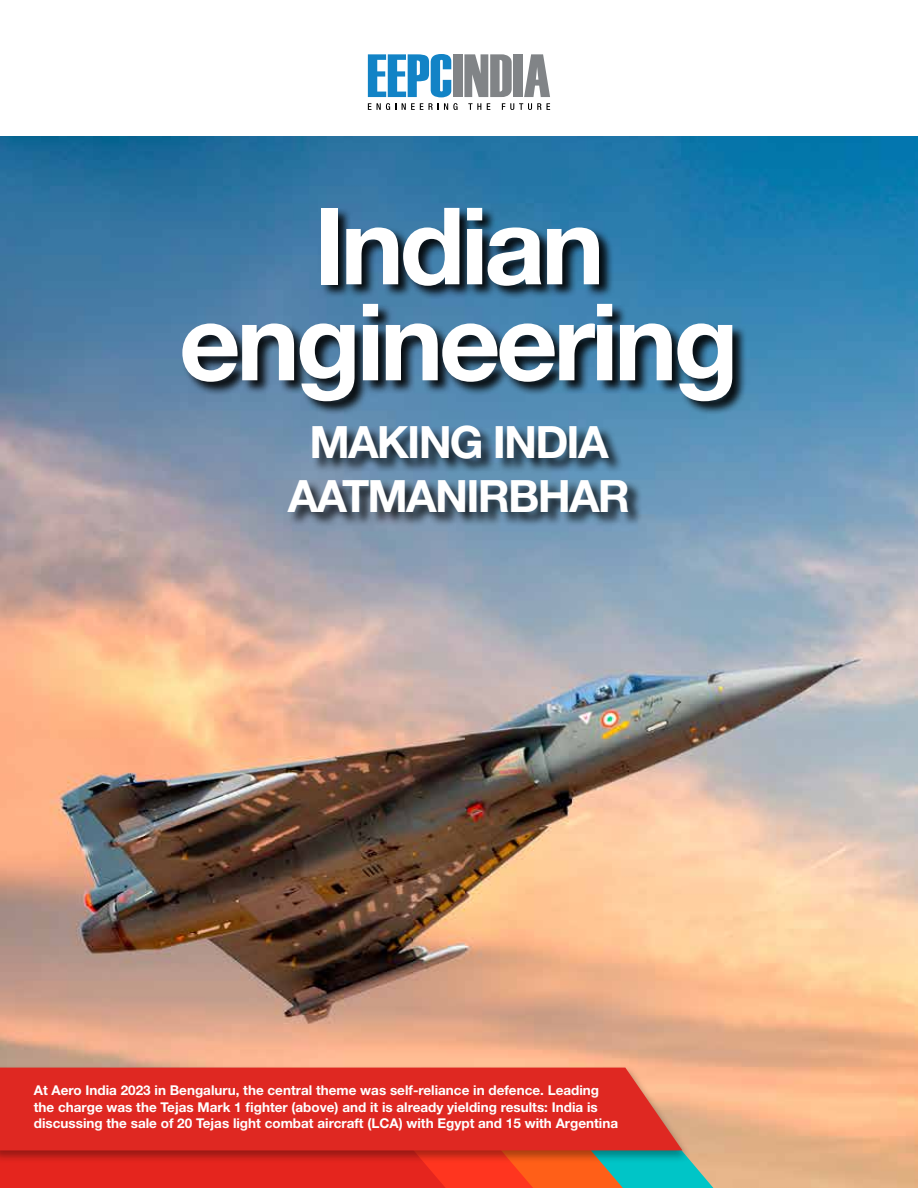
<style>
.page{position:relative;width:918px;height:1188px;background:#fff}
.page>*{position:absolute;margin:0;border:0;box-sizing:border-box;transform-origin:0 0}
.t1{font:700 106.95px/96px "Helvetica Neue LT Std";letter-spacing:-.04em;color:#fff;text-align:center}
.t2{font:700 44.7px/53.6px "Helvetica Neue LT Std";letter-spacing:-.04em;color:#fff;text-align:center}
.t3{font:700 13.5px/16.5px "Helvetica Neue LT Std";color:#fff}
</style>
<div class="page">
<img style="left:0;top:136px;width:918px;height:1052px">
<div style="left:182px;top:207px;width:565px;height:209px;background:#000;opacity:.9"></div>
<div style="left:288px;top:425px;width:355px;height:102px;background:#000;opacity:.81"></div>
<svg style="left:0;top:1102px;width:713px;height:86px"></svg>
<div style="left:0;top:1065px;width:691px;height:98px;background:#000;opacity:.34"></div>
<div style="left:0;top:1068px;width:682px;height:82px;background:#df2822"></div>
<svg style="left:368px;top:54px;width:83px;height:43px"></svg>
<div style="left:453px;top:54px;width:10px;height:43px;background:#818487"></div>
<svg style="left:464px;top:54px;width:48px;height:43px"></svg>
<div style="left:514px;top:54px;width:9px;height:43px;background:#818487"></div>
<svg style="left:524px;top:54px;width:26px;height:43px"></svg>
<svg style="left:368px;top:103px;width:3px;height:7px"></svg>
<svg style="left:377px;top:103px;width:19px;height:7px"></svg>
<svg style="left:402px;top:103px;width:56px;height:7px"></svg>
<svg style="left:468px;top:103px;width:13px;height:7px"></svg>
<svg style="left:487px;top:103px;width:3px;height:7px"></svg>
<svg style="left:502px;top:103px;width:48px;height:7px"></svg>
<h1 class="t1" style="left:179px;top:196px;width:561px">Indian engineering</h1>
<h2 class="t2" style="left:288px;top:414px;width:344px">MAKING INDIA<br>AATMANIRBHAR</h2>
<p class="t3" style="left:34px;top:1082px;width:586px">At Aero India 2023 in Bengaluru, the central theme was self-reliance in defence. Leading the charge was the Tejas Mark 1 fighter (above) and it is already yielding results: India is discussing the sale of 20 Tejas light combat aircraft (LCA) with Egypt and 15 with Argentina</p>
</div>
